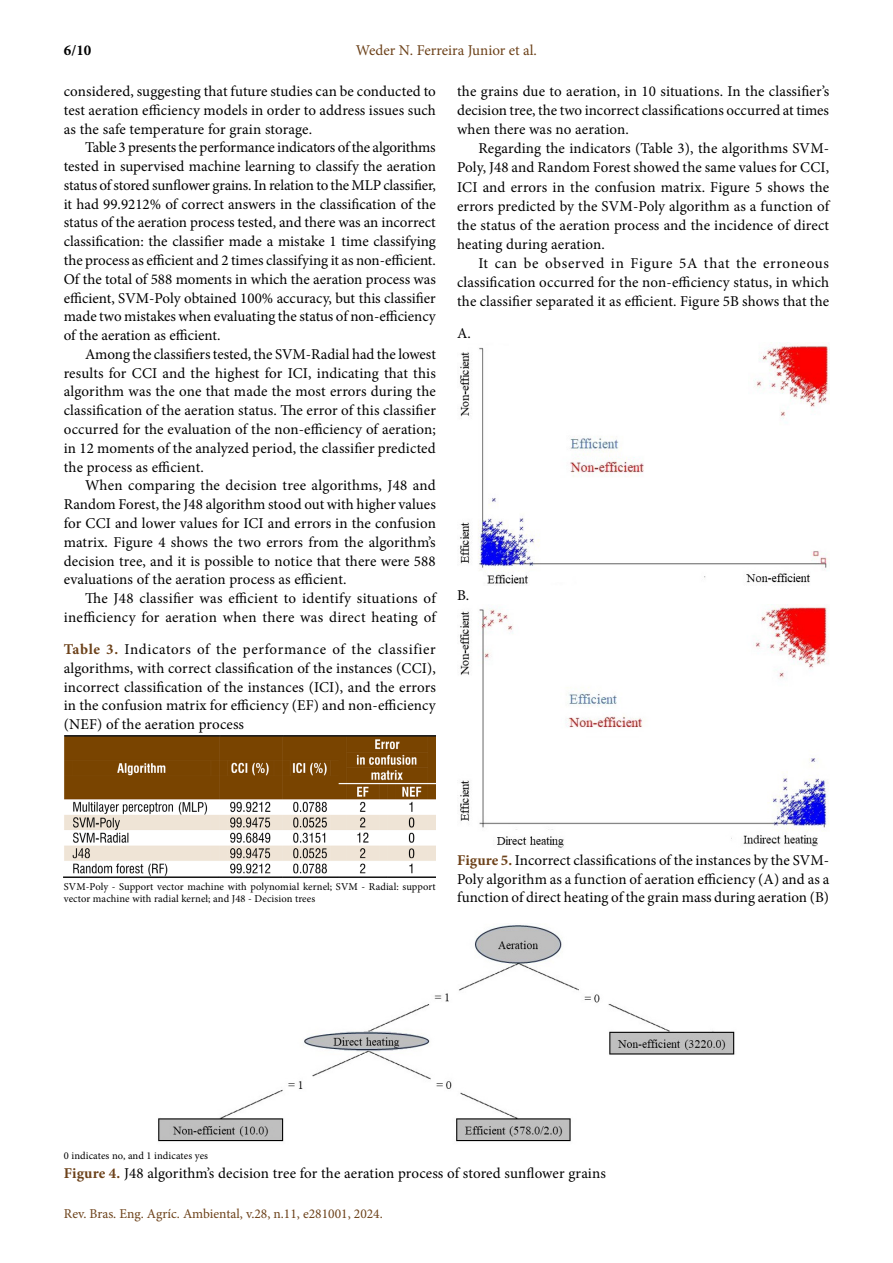
<style>
.page{position:relative;width:893px;height:1263px;background:#fff}
.page>*{position:absolute;margin:0;border:0;box-sizing:border-box;transform-origin:0 0}
.t1{font:15px/18.8px "Minion Pro";letter-spacing:.005em;color:#000;text-align:justify}
.t2{font:15px/18.8px "Minion Pro";letter-spacing:.025em;color:#000;text-align:right}
.t3{font:15px "Minion Pro";color:#6c4119}
.t4{font:700 15px "Minion Pro";color:#000}
.t5{font:13.5px "Minion Pro";color:#6c4119}
.t6{font:10.5px/12.6px "Minion Pro";letter-spacing:.01em;color:#000}
.s1{font-weight:700;color:#6c4119}
</style>
<div class="page">
<img style="left:158px;top:925px;width:577px;height:217px">
<img style="left:64px;top:735px;width:372px;height:143px">
<img style="left:460px;top:605px;width:369px;height:243px">
<img style="left:460px;top:345px;width:369px;height:239px">
<p class="t4" style="left:64px;top:40px;width:29px">6/10</p>
<p class="t3" style="left:356px;top:40px;width:183px">Weder N. Ferreira Junior et al.</p>
<p class="t1" style="left:64px;top:82px;width:374px">considered, suggesting that future studies can be conducted to test aeration efficiency models in order to address issues such as the safe temperature for grain storage.</p>
<p class="t1" style="left:64px;top:138px;width:374px;text-indent:21px">Table 3 presents the performance indicators of the algorithms tested in supervised machine learning to classify the aeration status of stored sunflower grains. In relation to the MLP classifier, it had 99.9212% of correct answers in the classification of the status of the aeration process tested, and there was an incorrect classification: the classifier made a mistake 1 time classifying the process as efficient and 2 times classifying it as non-efficient.<br>Of the total of 588 moments in which the aeration process was efficient, SVM-Poly obtained 100% accuracy, but this classifier made two mistakes when evaluating the status of non-efficiency of the aeration as efficient.</p>
<p class="t1" style="left:64px;top:345px;width:374px;text-indent:21px">Among the classifiers tested, the SVM-Radial had the lowest results for CCI and the highest for ICI, indicating that this algorithm was the one that made the most errors during the classification of the aeration status. The error of this classifier occurred for the evaluation of the non-efficiency of aeration; in 12 moments of the analyzed period, the classifier predicted the process as efficient.</p>
<p class="t1" style="left:64px;top:476px;width:374px;text-indent:21px">When comparing the decision tree algorithms, J48 and Random Forest, the J48 algorithm stood out with higher values for CCI and lower values for ICI and errors in the confusion matrix. Figure 4 shows the two errors from the algorithm’s decision tree, and it is possible to notice that there were 588 evaluations of the aeration process as efficient.</p>
<p class="t2" style="left:64px;top:589px;width:374px">The J48 classifier was efficient to identify situations of inefficiency for aeration when there was direct heating of</p>
<p class="t1" style="left:64px;top:640px;width:374px"><span class="s1">Table 3.</span> Indicators of the performance of the classifier algorithms, with correct classification of the instances (CCI), incorrect classification of the instances (ICI), and the errors in the confusion matrix for efficiency (EF) and non-efficiency (NEF) of the aeration process</p>
<p class="t1" style="left:457px;top:82px;width:374px;line-height:19.2px">the grains due to aeration, in 10 situations. In the classifier’s decision tree, the two incorrect classifications occurred at times when there was no aeration.</p>
<p class="t1" style="left:457px;top:139px;width:374px;line-height:19.2px;text-indent:21px">Regarding the indicators (Table 3), the algorithms SVM-Poly, J48 and Random Forest showed the same values for CCI, ICI and errors in the confusion matrix. Figure 5 shows the errors predicted by the SVM-Poly algorithm as a function of the status of the aeration process and the incidence of direct heating during aeration.</p>
<p class="t1" style="left:457px;top:254px;width:374px;line-height:19.2px;text-indent:21px">It can be observed in Figure 5A that the erroneous classification occurred for the non-efficiency status, in which the classifier separated it as efficient. Figure 5B shows that the</p>
<p class="t1" style="left:457px;top:324px;width:15px">A.</p>
<p class="t1" style="left:457px;top:586px;width:13px">B.</p>
<p class="t6" style="left:64px;top:880px;width:374px">SVM-Poly - Support vector machine with polynomial kernel; SVM - Radial: support vector machine with radial kernel; and J48 - Decision trees</p>
<p class="t1" style="left:457px;top:851px;width:374px"><span class="s1">Figure 5.</span> Incorrect classifications of the instances by the SVM-Poly algorithm as a function of aeration efficiency (A) and as a function of direct heating of the grain mass during aeration (B)</p>
<p class="t6" style="left:64px;top:1149px;width:146px">0 indicates no, and 1 indicates yes</p>
<p class="t1" style="left:64px;top:1164px;width:544px"><span class="s1">Figure 4.</span> J48 algorithm’s decision tree for the aeration process of stored sunflower grains</p>
<p class="t5" style="left:64px;top:1204px;width:320px">Rev. Bras. Eng. Agríc. Ambiental, v.28, n.11, e281001, 2024.</p>
</div>
